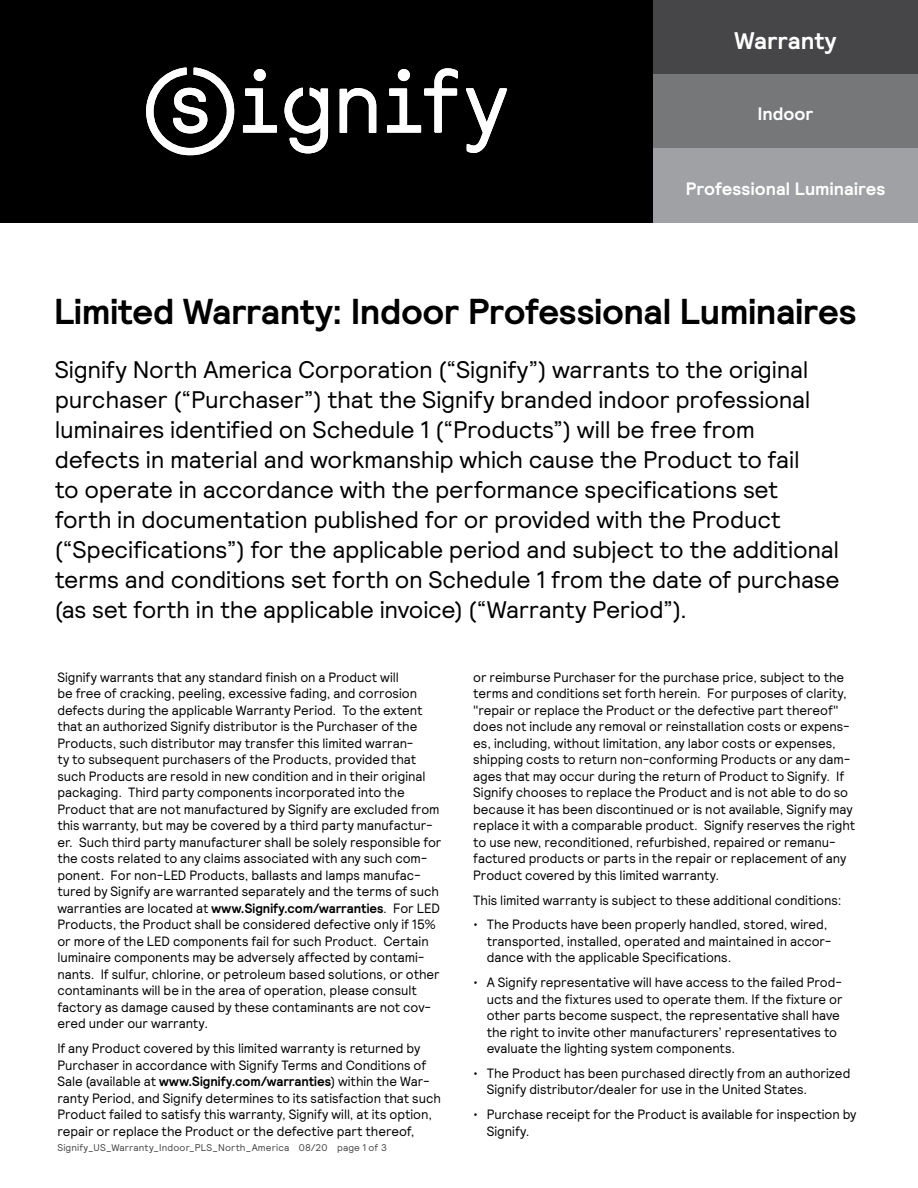
<style>
.page{position:relative;width:918px;height:1188px;background:#fff}
.page>*{position:absolute;margin:0;border:0;box-sizing:border-box;transform-origin:0 0}
.t1{font:700 36px "Relative";letter-spacing:-.01em;color:#000}
.t2{font:24px/30px "Relative";letter-spacing:-.01em;color:#000}
.t3{font:700 24px "Relative";color:#fff}
.t4{font:700 18px "Relative";color:#fff}
.t5{font:13.5px/16.5px "Relative";color:#000;scale:.96 1}
.t6{font:9.75px "Relative";letter-spacing:.015em;color:#464547}
.s1{font-weight:700}
</style>
<div class="page">
<div style="left:0;top:0;width:653px;height:223px;background:#000"></div>
<div style="left:653px;top:0;width:265px;height:74px;background:#464547"></div>
<div style="left:653px;top:74px;width:265px;height:74px;background:#757779"></div>
<div style="left:653px;top:148px;width:265px;height:75px;background:#9fa1a4"></div>
<svg style="left:146px;top:68px;width:361px;height:87px"></svg>
<h2 class="t3" style="left:735px;top:25px;width:103px">Warranty</h2>
<h3 class="t4" style="left:758px;top:102px;width:57px">Indoor</h3>
<h3 class="t4" style="left:686px;top:177px;width:201px">Professional Luminaires</h3>
<h1 class="t1" style="left:54px;top:288px;width:804px">Limited Warranty: Indoor Professional Luminaires</h1>
<p class="t2" style="left:55px;top:354px;width:786px">Signify North America Corporation (“Signify”) warrants to the original purchaser (“Purchaser”) that the Signify branded indoor professional luminaires identified on Schedule 1 (“Products”) will be free from defects in material and workmanship which cause the Product to fail<br>to operate in accordance with the performance specifications set forth in documentation published for or provided with the Product (“Specifications”) for the applicable period and subject to the additional terms and conditions set forth on Schedule 1 from the date of purchase (as set forth in the applicable invoice) (“Warranty Period”).</p>
<p class="t5" style="left:57px;top:668px;width:402px">Signify warrants that any standard finish on a Product will<br>be free of cracking, peeling, excessive fading, and corrosion defects during the applicable Warranty Period. To the extent that an authorized Signify distributor is the Purchaser of the Products, such distributor may transfer this limited warran-<br>ty to subsequent purchasers of the Products, provided that such Products are resold in new condition and in their original packaging. Third party components incorporated into the Product that are not manufactured by Signify are excluded from this warranty, but may be covered by a third party manufactur&shy;er. Such third party manufacturer shall be solely responsible for the costs related to any claims associated with any such com&shy;ponent. For non-LED Products, ballasts and lamps manufac&shy;tured by Signify are warranted separately and the terms of such warranties are located at <span class="s1">www.Signify.com/warranties</span>. For LED Products, the Product shall be considered defective only if 15% or more of the LED components fail for such Product. Certain luminaire components may be adversely affected by contami&shy;nants. If sulfur, chlorine, or petroleum based solutions, or other contaminants will be in the area of operation, please consult factory as damage caused by these contaminants are not cov&shy;ered under our warranty.</p>
<p class="t5" style="left:57px;top:1040px;width:401px">If any Product covered by this limited warranty is returned by Purchaser in accordance with Signify Terms and Conditions of Sale (available at <span class="s1">www.Signify.com/warranties</span>) within the War&shy;ranty Period, and Signify determines to its satisfaction that such Product failed to satisfy this warranty, Signify will, at its option, repair or replace the Product or the defective part thereof,</p>
<p class="t6" style="left:57px;top:1141px;width:331px">Signify_US_Warranty_Indoor_PLS_North_America 08/20 page 1 of 3</p>
<p class="t5" style="left:473px;top:668px;width:400px">or reimburse Purchaser for the purchase price, subject to the terms and conditions set forth herein. For purposes of clarity, "repair or replace the Product or the defective part thereof" does not include any removal or reinstallation costs or expens&shy;es, including, without limitation, any labor costs or expenses, shipping costs to return non-conforming Products or any dam&shy;ages that may occur during the return of Product to Signify. If Signify chooses to replace the Product and is not able to do so because it has been discontinued or is not available, Signify may replace it with a comparable product. Signify reserves the right to use new, reconditioned, refurbished, repaired or remanu&shy;factured products or parts in the repair or replacement of any Product covered by this limited warranty.</p>
<p class="t5" style="left:473px;top:891px;width:385px">This limited warranty is subject to these additional conditions:</p>
<p class="t5" style="left:487px;top:916px;width:361px;text-indent:-14px">• The Products have been properly handled, stored, wired, transported, installed, operated and maintained in accor&shy;dance with the applicable Specifications.</p>
<p class="t5" style="left:487px;top:974px;width:372px;text-indent:-14px">• A Signify representative will have access to the failed Prod&shy;ucts and the fixtures used to operate them. If the fixture or other parts become suspect, the representative shall have the right to invite other manufacturers’ representatives to evaluate the lighting system components.</p>
<p class="t5" style="left:487px;top:1064px;width:380px;text-indent:-14px">• The Product has been purchased directly from an authorized<br>Signify distributor/dealer for use in the United States.</p>
<p class="t5" style="left:487px;top:1106px;width:387px;text-indent:-14px">• Purchase receipt for the Product is available for inspection by<br>Signify.</p>
</div>
